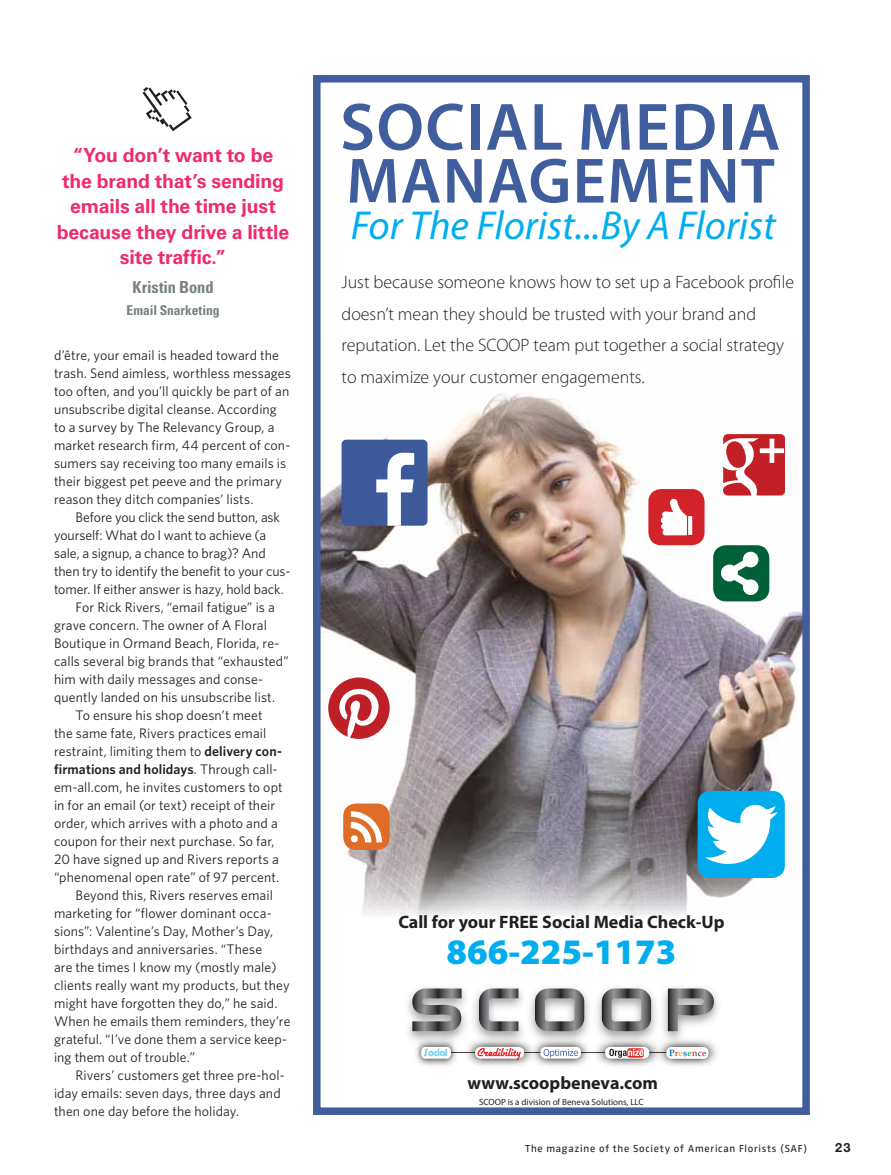
<style>
.page{position:relative;width:891px;height:1175px;background:#fff}
.page>*{position:absolute;margin:0;border:0;box-sizing:border-box;transform-origin:0 0}
.t1{font:600 67.5px "Myriad Pro";letter-spacing:.02em;color:#405d9e}
.t2{font:600 64.5px "Myriad Pro";letter-spacing:.02em;color:#405d9e}
.t3{font:italic 40.5px "Myriad Pro";color:#00aeef}
.t4{font:900 36px "Myriad Pro";color:#00aeef}
.t5{font:700 19.5px/25.5px "Univers";letter-spacing:-.01em;color:#ee2c6d;text-align:center}
.t6{font:300 18px/31.5px "Myriad Pro";color:#231f20}
.t7{font:700 18px "Myriad Pro";color:#231f20}
.t8{font:700 condensed 16.5px "Univers";letter-spacing:-.01em;color:#77817f}
.t9{font:13.8px/18px "Whitney";letter-spacing:.005em;color:#231f20}
.t10{font:600 13.8px "Whitney";letter-spacing:.01em;color:#231f20}
.t11{font:700 condensed 13.5px "Univers";color:#77817f}
.t12{font:700 12.75px "Helvetica Neue";color:#231f20}
.t13{font:10.5px "Zwo";letter-spacing:.07em;color:#231f20}
.t14{font:9px "Myriad Pro";color:#231f20}
.s1{font-weight:600}
.s2{font-weight:400}
</style>
<div class="page">
<img style="left:322px;top:393px;width:479px;height:523px">
<div style="left:313px;top:75px;width:497px;height:1039px;border:8px solid #405d9e"></div>
<img style="left:667px;top:1047px;width:50px;height:19px">
<svg style="left:666px;top:1047px;width:43px;height:11px"></svg>
<img style="left:415px;top:1047px;width:124px;height:19px">
<img style="left:407px;top:987px;width:311px;height:60px">
<svg style="left:412px;top:988px;width:50px;height:43px;background:#868788"></svg>
<svg style="left:479px;top:988px;width:39px;height:43px"></svg>
<svg style="left:535px;top:988px;width:49px;height:43px"></svg>
<svg style="left:602px;top:988px;width:49px;height:43px"></svg>
<svg style="left:668px;top:988px;width:46px;height:43px;background:#959596"></svg>
<svg style="left:421px;top:1046px;width:285px;height:14px"></svg>
<svg style="left:723px;top:434px;width:62px;height:61px"></svg>
<svg style="left:328px;top:677px;width:62px;height:62px"></svg>
<div style="left:342px;top:440px;width:86px;height:86px;background:#3c5a99;border-radius:5px"></div>
<svg style="left:376px;top:452px;width:38px;height:74px"></svg>
<div style="left:698px;top:790px;width:87px;height:88px;background:#00aeef;border-radius:13px"></div>
<svg style="left:705px;top:805px;width:73px;height:59px"></svg>
<div style="left:713px;top:545px;width:56px;height:56px;background:#006138;border-radius:13px"></div>
<svg style="left:721px;top:551px;width:37px;height:44px"></svg>
<div style="left:343px;top:803px;width:47px;height:47px;background:#df6d28;border-radius:13px"></div>
<svg style="left:351px;top:811px;width:31px;height:31px"></svg>
<div style="left:351px;top:835px;width:7px;height:7px;background:#fff;border-radius:50%"></div>
<div style="left:648px;top:489px;width:57px;height:56px;background:#d2232a;border-radius:13px"></div>
<svg style="left:661px;top:498px;width:26px;height:37px"></svg>
<svg style="left:688px;top:516px;width:4px;height:19px"></svg>
<svg style="left:143px;top:87px;width:49px;height:44px"></svg>
<h3 class="t5" style="left:57px;top:143px;width:234px">“You don’t want to be the brand that’s sending emails all the time just because they drive a little site traffic.”</h3>
<p class="t8" style="left:133px;top:277px;width:83px">Kristin Bond</p>
<p class="t11" style="left:127px;top:302px;width:94px">Email Snarketing</p>
<p class="t9" style="left:54px;top:346px;width:239px">d’être, your email is headed toward the trash. Send aimless, worthless messages too often, and you’ll quickly be part of an unsubscribe digital cleanse. According to a survey by The Relevancy Group, a market research firm, 44 percent of con&shy;sumers say receiving too many emails is their biggest pet peeve and the primary reason they ditch companies’ lists.</p>
<p class="t9" style="left:76px;top:508px;width:206px">Before you click the send button, ask</p>
<p class="t9" style="left:54px;top:526px;width:214px">yourself: What do I want to achieve (a</p>
<p class="t9" style="left:54px;top:544px;width:213px">sale, a signup, a chance to brag)? And</p>
<p class="t9" style="left:54px;top:562px;width:238px">then try to identify the benefit to your cus-</p>
<p class="t9" style="left:54px;top:580px;width:231px">tomer. If either answer is hazy, hold back.</p>
<p class="t9" style="left:76px;top:598px;width:201px">For Rick Rivers, “email fatigue” is a</p>
<p class="t9" style="left:54px;top:616px;width:215px">grave concern. The owner of A Floral</p>
<p class="t9" style="left:54px;top:634px;width:227px">Boutique in Ormand Beach, Florida, re-</p>
<p class="t9" style="left:54px;top:652px;width:236px">calls several big brands that “exhausted”</p>
<p class="t9" style="left:54px;top:670px;width:211px">him with daily messages and conse-</p>
<p class="t9" style="left:54px;top:688px;width:223px">quently landed on his unsubscribe list.</p>
<p class="t9" style="left:76px;top:706px;width:189px">To ensure his shop doesn’t meet</p>
<p class="t9" style="left:54px;top:724px;width:214px">the same fate, Rivers practices email</p>
<p class="t9" style="left:54px;top:742px;width:230px">restraint, limiting them to <span class="s1">delivery con-</span></p>
<p class="t10" style="left:54px;top:761px;width:225px">firmations and holidays<span class="s2">. Through call-</span></p>
<p class="t9" style="left:54px;top:778px;width:230px">em-all.com, he invites customers to opt</p>
<p class="t9" style="left:54px;top:796px;width:223px">in for an email (or text) receipt of their</p>
<p class="t9" style="left:54px;top:814px;width:225px">order, which arrives with a photo and a</p>
<p class="t9" style="left:54px;top:832px;width:222px">coupon for their next purchase. So far,</p>
<p class="t9" style="left:54px;top:850px;width:226px">20 have signed up and Rivers reports a</p>
<p class="t9" style="left:54px;top:868px;width:227px">“phenomenal open rate” of 97 percent.</p>
<p class="t9" style="left:76px;top:886px;width:199px">Beyond this, Rivers reserves email</p>
<p class="t9" style="left:54px;top:904px;width:219px">marketing for “flower dominant occa-</p>
<p class="t9" style="left:54px;top:922px;width:221px">sions”: Valentine’s Day, Mother’s Day,</p>
<p class="t9" style="left:54px;top:940px;width:210px">birthdays and anniversaries. “These</p>
<p class="t9" style="left:54px;top:958px;width:224px">are the times I know my (mostly male)</p>
<p class="t9" style="left:54px;top:976px;width:237px">clients really want my products, but they</p>
<p class="t9" style="left:54px;top:994px;width:225px">might have forgotten they do,” he said.</p>
<p class="t9" style="left:54px;top:1012px;width:238px">When he emails them reminders, they’re</p>
<p class="t9" style="left:54px;top:1030px;width:235px">grateful. “I’ve done them a service keep-</p>
<p class="t9" style="left:54px;top:1048px;width:143px">ing them out of trouble.”</p>
<p class="t9" style="left:76px;top:1066px;width:211px">Rivers’ customers get three pre-hol-</p>
<p class="t9" style="left:54px;top:1084px;width:228px">iday emails: seven days, three days and</p>
<p class="t9" style="left:54px;top:1102px;width:187px">then one day before the holiday.</p>
<h1 class="t1" style="left:340px;top:84px;width:442px">SOCIAL MEDIA</h1>
<h2 class="t2" style="left:346px;top:140px;width:430px">MANAGEMENT</h2>
<h3 class="t3" style="left:351px;top:200px;width:427px">For The Florist...By A Florist</h3>
<h3 class="t6" style="left:342px;top:266px;width:454px">Just because someone knows how to set up a Facebook profile doesn’t mean they should be trusted with your brand and reputation. Let the SCOOP team put together a social strategy to maximize your customer engagements.</h3>
<h3 class="t7" style="left:398px;top:910px;width:328px">Call for your FREE Social Media Check-Up</h3>
<h3 class="t4" style="left:447px;top:928px;width:231px">866-225-1173</h3>
<h3 class="t7" style="left:468px;top:1071px;width:192px">www.scoopbeneva.com</h3>
<p class="t14" style="left:479px;top:1096px;width:166px">SCOOP is a division of Beneva Solutions, LLC</p>
<p class="t13" style="left:525px;top:1142px;width:284px">The magazine of the Society of American Florists (SAF)</p>
<p class="t12" style="left:835px;top:1140px;width:17px">23</p>
</div>
